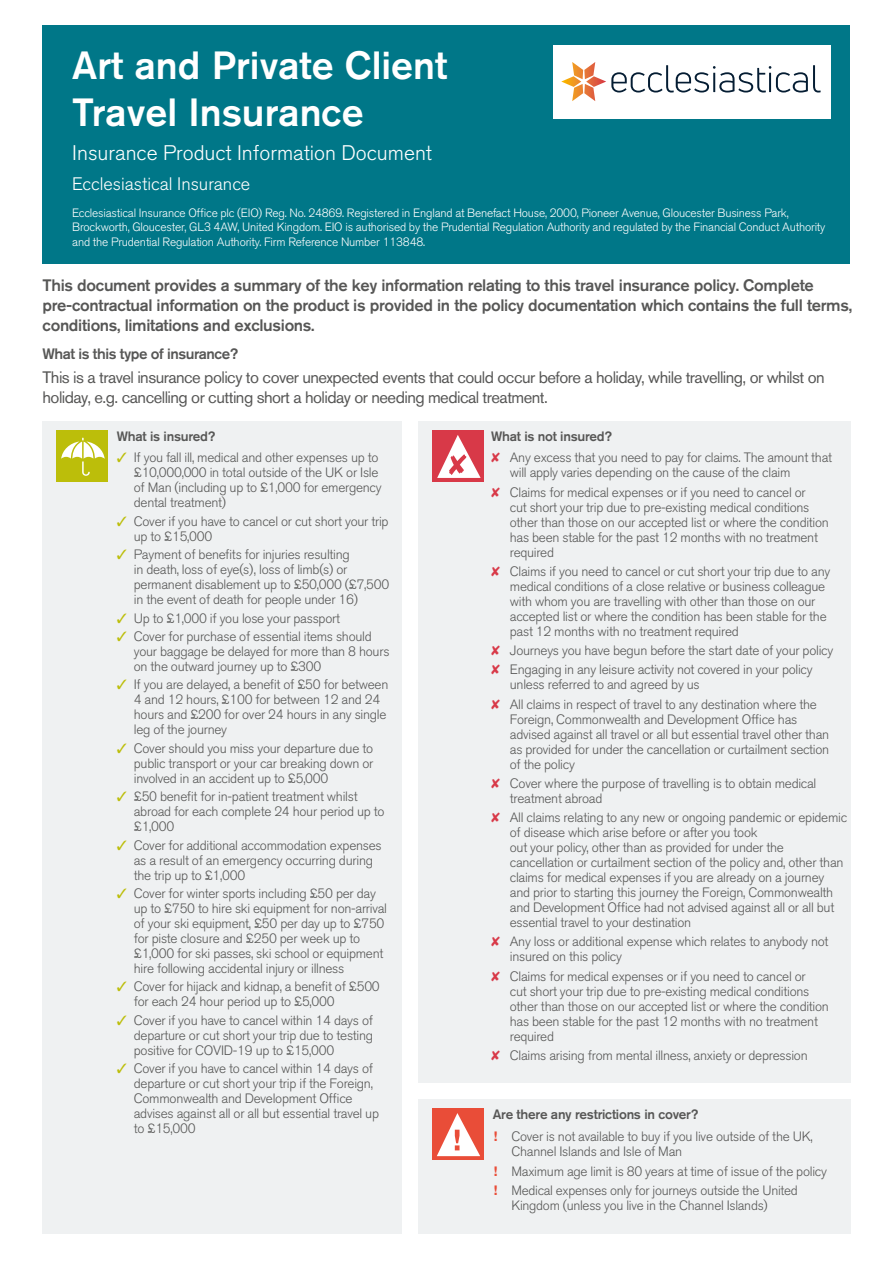
<style>
.page{position:relative;width:893px;height:1263px;background:#fff}
.page>*{position:absolute;margin:0;border:0;box-sizing:border-box;transform-origin:0 0}
.t1{font:500 39px/46.8px "Akzidenz Grotesk BQ";color:#fff}
.t2{font:300 21px "Akzidenz Grotesk BQ";color:#fff}
.t3{font:300 18px "Akzidenz Grotesk BQ";color:#fff}
.t4{font:500 16.5px/19.8px "Akzidenz Grotesk BQ";letter-spacing:-.02em;color:#575756}
.t5{font:16.5px/19.8px "Akzidenz Grotesk BQ";letter-spacing:-.03em;color:#575756}
.t6{font:500 15px "Akzidenz Grotesk BQ";letter-spacing:-.03em;color:#575756}
.t7{font:300 13.5px/15px "Akzidenz Grotesk BQ";letter-spacing:-.02em;color:#575756}
.t8{font:500 13.5px "Akzidenz Grotesk BQ";letter-spacing:-.02em;color:#575756}
.t9{font:300 12px/14.4px "Akzidenz Grotesk BQ";letter-spacing:-.015em;color:#fff}
.s1{color:#bcbe0a}
.s2{font-weight:500}
.s3{font-weight:700;color:#e94d38}
</style>
<div class="page">
<div style="left:43px;top:421px;width:359px;height:812px;background:#eff1f2"></div>
<div style="left:418px;top:421px;width:432px;height:662px;background:#eff1f2"></div>
<div style="left:57px;top:431px;width:51px;height:51px;background:#bcbe0a"></div>
<div style="left:418px;top:1099px;width:432px;height:134px;background:#eff1f2"></div>
<div style="left:432px;top:431px;width:51px;height:51px;background:#d83948"></div>
<svg style="left:437px;top:435px;width:44px;height:43px"></svg>
<div style="left:432px;top:1109px;width:51px;height:51px;background:#e94d38"></div>
<svg style="left:437px;top:1113px;width:43px;height:43px"></svg>
<svg style="left:61px;top:438px;width:44px;height:38px"></svg>
<div style="left:43px;top:26px;width:807px;height:238px;background:#078"></div>
<div style="left:554px;top:45px;width:277px;height:74px;background:#fff"></div>
<svg style="left:561px;top:62px;width:260px;height:39px"></svg>
<h1 class="t1" style="left:72px;top:41px;width:376px">Art and Private Client<br>Travel Insurance</h1>
<h2 class="t2" style="left:72px;top:141px;width:361px">Insurance Product Information Document</h2>
<h3 class="t3" style="left:72px;top:174px;width:180px">Ecclesiastical Insurance</h3>
<p class="t9" style="left:72px;top:206px;width:755px">Ecclesiastical Insurance Office plc (EIO) Reg. No. 24869. Registered in England at Benefact House, 2000, Pioneer Avenue, Gloucester Business Park,<br>Brockworth, Gloucester, GL3 4AW, United Kingdom. EIO is authorised by the Prudential Regulation Authority and regulated by the Financial Conduct Authority and the Prudential Regulation Authority. Firm Reference Number 113848.</p>
<p class="t4" style="left:43px;top:275px;width:811px">This document provides a summary of the key information relating to this travel insurance policy. Complete pre-contractual information on the product is provided in the policy documentation which contains the full terms, conditions, limitations and exclusions.</p>
<p class="t6" style="left:43px;top:345px;width:197px">What is this type of insurance?</p>
<p class="t5" style="left:43px;top:368px;width:784px">This is a travel insurance policy to cover unexpected events that could occur before a holiday, while travelling, or whilst on holiday, e.g. cancelling or cutting short a holiday or needing medical treatment.</p>
<p class="t8" style="left:117px;top:428px;width:100px">What is insured?</p>
<p class="t7" style="left:134px;top:451px;width:249px;text-indent:-17px"><span class="s1">✓</span> If you fall ill, medical and other expenses up to £10,000,000 in total outside of the UK or Isle of Man (including up to £1,000 for emergency dental treatment)</p>
<p class="t7" style="left:134px;top:514px;width:256px;text-indent:-17px"><span class="s1">✓</span> Cover if you have to cancel or cut short your trip up to £15,000</p>
<p class="t7" style="left:134px;top:547px;width:257px;text-indent:-17px"><span class="s1">✓</span> Payment of benefits for injuries resulting<br>in death, loss of eye(s), loss of limb(s) or permanent disablement up to £50,000 (£7,500 in the event of death for people under 16)</p>
<p class="t7" style="left:117px;top:611px;width:225px"><span class="s1">✓</span> Up to £1,000 if you lose your passport</p>
<p class="t7" style="left:134px;top:629px;width:257px;text-indent:-17px"><span class="s1">✓</span> Cover for purchase of essential items should your baggage be delayed for more than 8 hours on the outward journey up to £300</p>
<p class="t7" style="left:134px;top:677px;width:256px;text-indent:-17px"><span class="s1">✓</span> If you are delayed, a benefit of £50 for between 4 and 12 hours, £100 for between 12 and 24 hours and £200 for over 24 hours in any single leg of the journey</p>
<p class="t7" style="left:134px;top:741px;width:241px;text-align:justify;text-indent:-17px"><span class="s1">✓</span> Cover should you miss your departure due to public transport or your car breaking down or involved in an accident up to £5,000</p>
<p class="t7" style="left:134px;top:789px;width:252px;text-indent:-17px"><span class="s1">✓</span> £50 benefit for in-patient treatment whilst abroad for each complete 24 hour period up to £1,000</p>
<p class="t7" style="left:134px;top:838px;width:249px;text-indent:-17px"><span class="s1">✓</span> Cover for additional accommodation expenses as a result of an emergency occurring during the trip up to £1,000</p>
<p class="t7" style="left:134px;top:886px;width:255px;text-indent:-17px"><span class="s1">✓</span> Cover for winter sports including £50 per day up to £750 to hire ski equipment for non-arrival of your ski equipment, £50 per day up to £750 for piste closure and £250 per week up to £1,000 for ski passes, ski school or equipment hire following accidental injury or illness</p>
<p class="t7" style="left:134px;top:979px;width:247px;text-indent:-17px"><span class="s1">✓</span> Cover for hijack and kidnap, a benefit of £500 for each 24 hour period up to £5,000</p>
<p class="t7" style="left:134px;top:1013px;width:241px;text-align:justify;text-indent:-17px"><span class="s1">✓</span> Cover if you have to cancel within 14 days of departure or cut short your trip due to testing positive for COVID-19 up to £15,000</p>
<p class="t7" style="left:134px;top:1061px;width:247px;text-indent:-17px"><span class="s1">✓</span> Cover if you have to cancel within 14 days of departure or cut short your trip if the Foreign, Commonwealth and Development Office advises against all or all but essential travel up to £15,000</p>
<p class="t8" style="left:491px;top:428px;width:122px">What is not insured?</p>
<p class="t7" style="left:510px;top:451px;width:324px">Any excess that you need to pay for claims. The amount that will apply varies depending on the cause of the claim</p>
<p class="t7" style="left:510px;top:485px;width:321px">Claims for medical expenses or if you need to cancel or<br>cut short your trip due to pre-existing medical conditions other than those on our accepted list or where the condition has been stable for the past 12 months with no treatment required</p>
<p class="t7" style="left:510px;top:564px;width:322px">Claims if you need to cancel or cut short your trip due to any medical conditions of a close relative or business colleague with whom you are travelling with other than those on our accepted list or where the condition has been stable for the past 12 months with no treatment required</p>
<p class="t7" style="left:510px;top:641px;width:325px;line-height:19.2px">Journeys you have begun before the start date of your policy<br>Engaging in any leisure activity not covered in your policy</p>
<p class="t7" style="left:510px;top:675px;width:308px;line-height:19.2px">unless referred to and agreed by us<br>All claims in respect of travel to any destination where the</p>
<p class="t7" style="left:510px;top:712px;width:321px">Foreign, Commonwealth and Development Office has advised against all travel or all but essential travel other than as provided for under the cancellation or curtailment section of the policy</p>
<p class="t7" style="left:510px;top:776px;width:308px">Cover where the purpose of travelling is to obtain medical treatment abroad</p>
<p class="t7" style="left:510px;top:810px;width:339px">All claims relating to any new or ongoing pandemic or epidemic of disease which arise before or after you took<br>out your policy, other than as provided for under the cancellation or curtailment section of the policy and, other than claims for medical expenses if you are already on a journey and prior to starting this journey the Foreign, Commonwealth and Development Office had not advised against all or all but essential travel to your destination</p>
<p class="t7" style="left:510px;top:934px;width:320px">Any loss or additional expense which relates to anybody not insured on this policy</p>
<p class="t7" style="left:510px;top:969px;width:321px">Claims for medical expenses or if you need to cancel or<br>cut short your trip due to pre-existing medical conditions other than those on our accepted list or where the condition has been stable for the past 12 months with no treatment required</p>
<p class="t7" style="left:510px;top:1048px;width:299px">Claims arising from mental illness, anxiety or depression</p>
<p class="t7" style="left:493px;top:1104px;width:321px;line-height:22.2px"><span class="s2">Are there any restrictions in cover?<br></span><span class="s3">!</span> Cover is not available to buy if you live outside of the UK,</p>
<p class="t7" style="left:493px;top:1142px;width:335px;line-height:19.4px;text-indent:18px">Channel Islands and Isle of Man<br><span class="s3">!</span> Maximum age limit is 80 years at time of issue of the policy <span class="s3">!</span> Medical expenses only for journeys outside the United</p>
<p class="t7" style="left:511px;top:1198px;width:258px">Kingdom (unless you live in the Channel Islands)</p>
</div>
